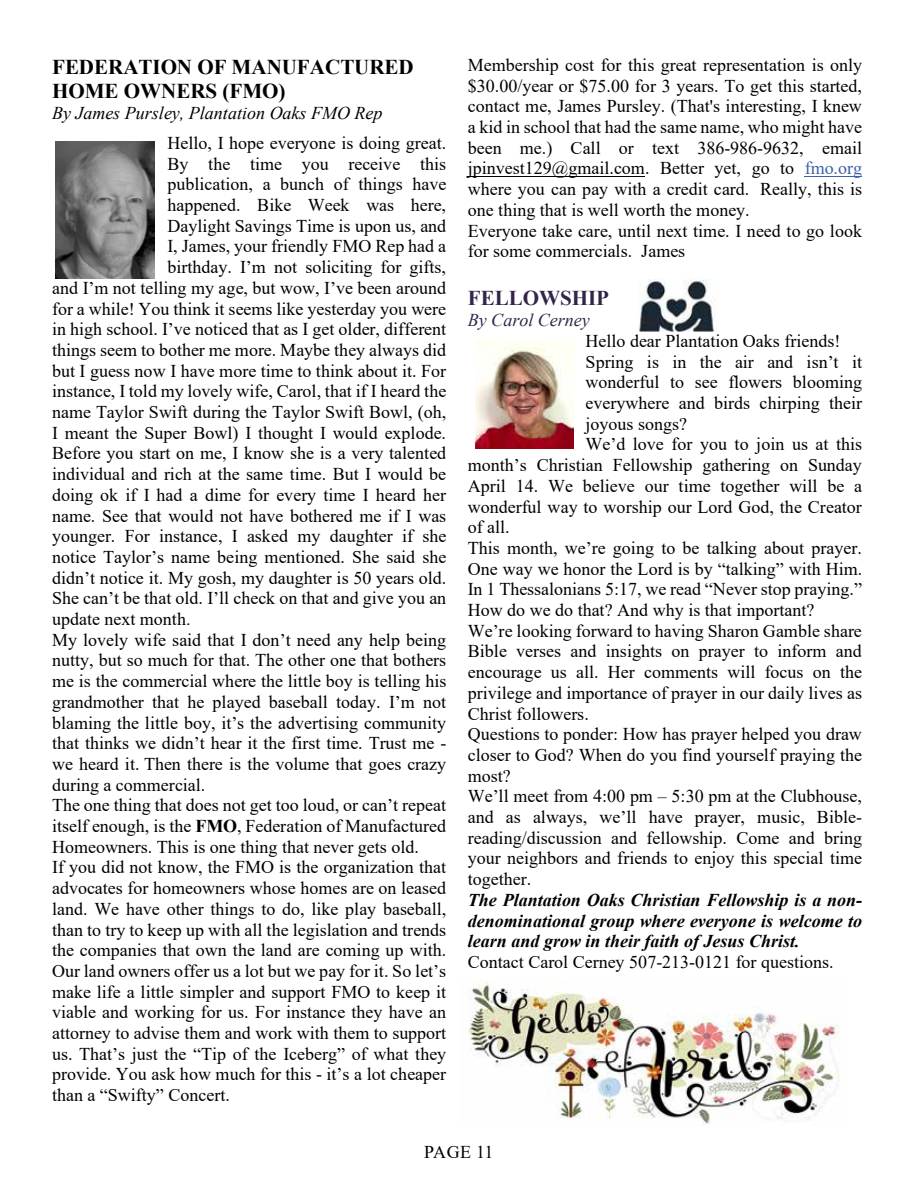
<style>
.page{position:relative;width:918px;height:1188px;background:#fff}
.page>*{position:absolute;margin:0;border:0;box-sizing:border-box;transform-origin:0 0}
.t1{font:700 21px/24.2px "Times New Roman";letter-spacing:-.005em;color:#000}
.t2{font:700 21px "Times New Roman";color:#33244a}
.t3{font:18px/20.7px "Times New Roman";color:#000}
.t4{font:italic 700 18px/20.7px "Times New Roman";color:#000;text-align:justify}
.t5{font:italic 18px "Times New Roman";color:#000}
.t6{font:italic 18px "Times New Roman";color:#33244a}
.s1{font-family:"Arial";font-size:16.5px}
.s2{font-weight:700}
.s3{color:#3c61aa}
</style>
<div class="page">
<hr style="left:468px;top:176px;width:177px;height:1px;background:#000">
<hr style="left:805px;top:176px;width:57px;height:1px;background:#3c61aa">
<img style="left:55px;top:142px;width:100px;height:137px">
<img style="left:639px;top:280px;width:78px;height:52px">
<img style="left:475px;top:339px;width:99px;height:110px">
<img style="left:468px;top:981px;width:372px;height:145px">
<p class="t1" style="left:52px;top:54px;width:363px">FEDERATION OF MANUFACTURED<br>HOME OWNERS (FMO)</p>
<p class="t5" style="left:52px;top:101px;width:332px">By James Pursley, Plantation Oaks FMO Rep</p>
<p class="t3" style="left:167px;top:132px;width:280px">Hello, I hope everyone is doing great.</p>
<p class="t3" style="left:167px;top:153px;width:280px">By the time you receive this</p>
<p class="t3" style="left:167px;top:173px;width:280px">publication, a bunch of things have</p>
<p class="t3" style="left:167px;top:194px;width:280px">happened. Bike Week was here,</p>
<p class="t3" style="left:167px;top:215px;width:280px">Daylight Savings Time is upon us, and</p>
<p class="t3" style="left:167px;top:235px;width:280px">I, James, your friendly FMO Rep had a</p>
<p class="t3" style="left:167px;top:256px;width:280px">birthday. I’m not soliciting for gifts,</p>
<p class="t3" style="left:52px;top:277px;width:396px">and I’m not telling my age, but wow, I’ve been around</p>
<p class="t3" style="left:52px;top:298px;width:396px">for a while! You think it seems like yesterday you were</p>
<p class="t3" style="left:52px;top:318px;width:396px">in high school. I’ve noticed that as I get older, different</p>
<p class="t3" style="left:52px;top:339px;width:396px">things seem to bother me more. Maybe they always did</p>
<p class="t3" style="left:52px;top:360px;width:396px">but I guess now I have more time to think about it. For</p>
<p class="t3" style="left:52px;top:380px;width:396px">instance, I told my lovely wife, Carol, that if I heard the</p>
<p class="t3" style="left:52px;top:401px;width:396px">name Taylor Swift during the Taylor Swift Bowl, (oh,</p>
<p class="t3" style="left:52px;top:422px;width:396px">I meant the Super Bowl) I thought I would explode.</p>
<p class="t3" style="left:52px;top:442px;width:396px">Before you start on me, I know she is a very talented</p>
<p class="t3" style="left:52px;top:463px;width:396px">individual and rich at the same time. But I would be</p>
<p class="t3" style="left:52px;top:484px;width:396px">doing ok if I had a dime for every time I heard her</p>
<p class="t3" style="left:52px;top:505px;width:396px">name. See that would not have bothered me if I was</p>
<p class="t3" style="left:52px;top:525px;width:396px">younger. For instance, I asked my daughter if she</p>
<p class="t3" style="left:52px;top:546px;width:396px">notice Taylor’s name being mentioned. She said she</p>
<p class="t3" style="left:52px;top:567px;width:396px">didn’t notice it. My gosh, my daughter is 50 years old.</p>
<p class="t3" style="left:52px;top:587px;width:396px">She can’t be that old. I’ll check on that and give you an</p>
<p class="t3" style="left:52px;top:608px;width:140px">update next month<span class="s1">.</span></p>
<p class="t3" style="left:52px;top:629px;width:396px">My lovely wife said that I don’t need any help being</p>
<p class="t3" style="left:52px;top:649px;width:396px">nutty, but so much for that. The other one that bothers</p>
<p class="t3" style="left:52px;top:670px;width:396px">me is the commercial where the little boy is telling his</p>
<p class="t3" style="left:52px;top:691px;width:396px">grandmother that he played baseball today. I’m not</p>
<p class="t3" style="left:52px;top:712px;width:396px">blaming the little boy, it’s the advertising community</p>
<p class="t3" style="left:52px;top:732px;width:396px">that thinks we didn’t hear it the first time. Trust me -</p>
<p class="t3" style="left:52px;top:753px;width:396px">we heard it. Then there is the volume that goes crazy</p>
<p class="t3" style="left:52px;top:774px;width:155px">during a commercial.</p>
<p class="t3" style="left:52px;top:794px;width:395px">The one thing that does not get too loud, or can’t repeat</p>
<p class="t3" style="left:52px;top:815px;width:396px">itself enough, is the <span class="s2">FMO</span>, Federation of Manufactured</p>
<p class="t3" style="left:52px;top:836px;width:368px">Homeowners. This is one thing that never gets old.</p>
<p class="t3" style="left:52px;top:856px;width:396px">If you did not know, the FMO is the organization that</p>
<p class="t3" style="left:52px;top:877px;width:396px">advocates for homeowners whose homes are on leased</p>
<p class="t3" style="left:52px;top:898px;width:396px">land. We have other things to do, like play baseball,</p>
<p class="t3" style="left:52px;top:919px;width:396px">than to try to keep up with all the legislation and trends</p>
<p class="t3" style="left:52px;top:939px;width:396px">the companies that own the land are coming up with.</p>
<p class="t3" style="left:52px;top:960px;width:396px">Our land owners offer us a lot but we pay for it. So let’s</p>
<p class="t3" style="left:52px;top:981px;width:396px">make life a little simpler and support FMO to keep it</p>
<p class="t3" style="left:52px;top:1001px;width:396px">viable and working for us. For instance they have an</p>
<p class="t3" style="left:52px;top:1022px;width:396px">attorney to advise them and work with them to support</p>
<p class="t3" style="left:52px;top:1043px;width:396px">us. That’s just the “Tip of the Iceberg” of what they</p>
<p class="t3" style="left:52px;top:1063px;width:396px">provide. You ask how much for this - it’s a lot cheaper</p>
<p class="t3" style="left:52px;top:1084px;width:179px">than a “Swifty” Concert.</p>
<p class="t3" style="left:468px;top:54px;width:396px">Membership cost for this great representation is only $30.00/year or $75.00 for 3 years. To get this started, contact me, James Pursley. (That's interesting, I knew a kid in school that had the same name, who might have been me.) Call or text 386-986-9632, email jpinvest129@gmail.com. Better yet, go to <span class="s3">fmo.org </span>where you can pay with a credit card. Really, this is one thing that is well worth the money.<br>Everyone take care, until next time. I need to go look for some commercials. James</p>
<p class="t2" style="left:468px;top:283px;width:143px">FELLOWSHIP</p>
<p class="t6" style="left:468px;top:308px;width:123px">By Carol Cerney</p>
<p class="t3" style="left:586px;top:330px;width:256px">Hello dear Plantation Oaks friends!</p>
<p class="t3" style="left:586px;top:351px;width:278px">Spring is in the air and isn’t it</p>
<p class="t3" style="left:586px;top:371px;width:278px">wonderful to see flowers blooming</p>
<p class="t3" style="left:586px;top:392px;width:278px">everywhere and birds chirping their</p>
<p class="t3" style="left:586px;top:413px;width:103px">joyous songs?</p>
<p class="t3" style="left:586px;top:433px;width:278px">We’d love for you to join us at this</p>
<p class="t3" style="left:468px;top:454px;width:396px">month’s Christian Fellowship gathering on Sunday</p>
<p class="t3" style="left:468px;top:475px;width:396px">April 14. We believe our time together will be a</p>
<p class="t3" style="left:468px;top:496px;width:396px">wonderful way to worship our Lord God, the Creator</p>
<p class="t3" style="left:468px;top:516px;width:43px">of all.</p>
<p class="t3" style="left:468px;top:537px;width:396px">This month, we’re going to be talking about prayer.</p>
<p class="t3" style="left:468px;top:558px;width:396px">One way we honor the Lord is by “talking” with Him.</p>
<p class="t3" style="left:468px;top:578px;width:396px">In 1 Thessalonians 5:17, we read “Never stop praying.”</p>
<p class="t3" style="left:468px;top:599px;width:348px">How do we do that? And why is that important?</p>
<p class="t3" style="left:468px;top:620px;width:396px">We’re looking forward to having Sharon Gamble share</p>
<p class="t3" style="left:468px;top:640px;width:396px">Bible verses and insights on prayer to inform and</p>
<p class="t3" style="left:468px;top:661px;width:396px">encourage us all. Her comments will focus on the</p>
<p class="t3" style="left:468px;top:682px;width:396px">privilege and importance of prayer in our daily lives as</p>
<p class="t3" style="left:468px;top:703px;width:122px">Christ followers.</p>
<p class="t3" style="left:468px;top:723px;width:396px">Questions to ponder: How has prayer helped you draw</p>
<p class="t3" style="left:468px;top:744px;width:396px">closer to God? When do you find yourself praying the</p>
<p class="t3" style="left:468px;top:765px;width:45px">most?</p>
<p class="t3" style="left:468px;top:785px;width:396px">We’ll meet from 4:00 pm – 5:30 pm at the Clubhouse,</p>
<p class="t3" style="left:468px;top:806px;width:396px">and as always, we’ll have prayer, music, Bible-</p>
<p class="t3" style="left:468px;top:827px;width:396px">reading/discussion and fellowship. Come and bring</p>
<p class="t3" style="left:468px;top:847px;width:396px">your neighbors and friends to enjoy this special time</p>
<p class="t3" style="left:468px;top:868px;width:65px">together.</p>
<p class="t4" style="left:468px;top:889px;width:396px">The Plantation Oaks Christian Fellowship is a non&shy;denominational group where everyone is welcome to learn and grow in their faith of Jesus Christ.</p>
<p class="t3" style="left:468px;top:951px;width:367px">Contact Carol Cerney 507-213-0121 for questions.</p>
<p class="t3" style="left:424px;top:1141px;width:71px">PAGE 11</p>
</div>
